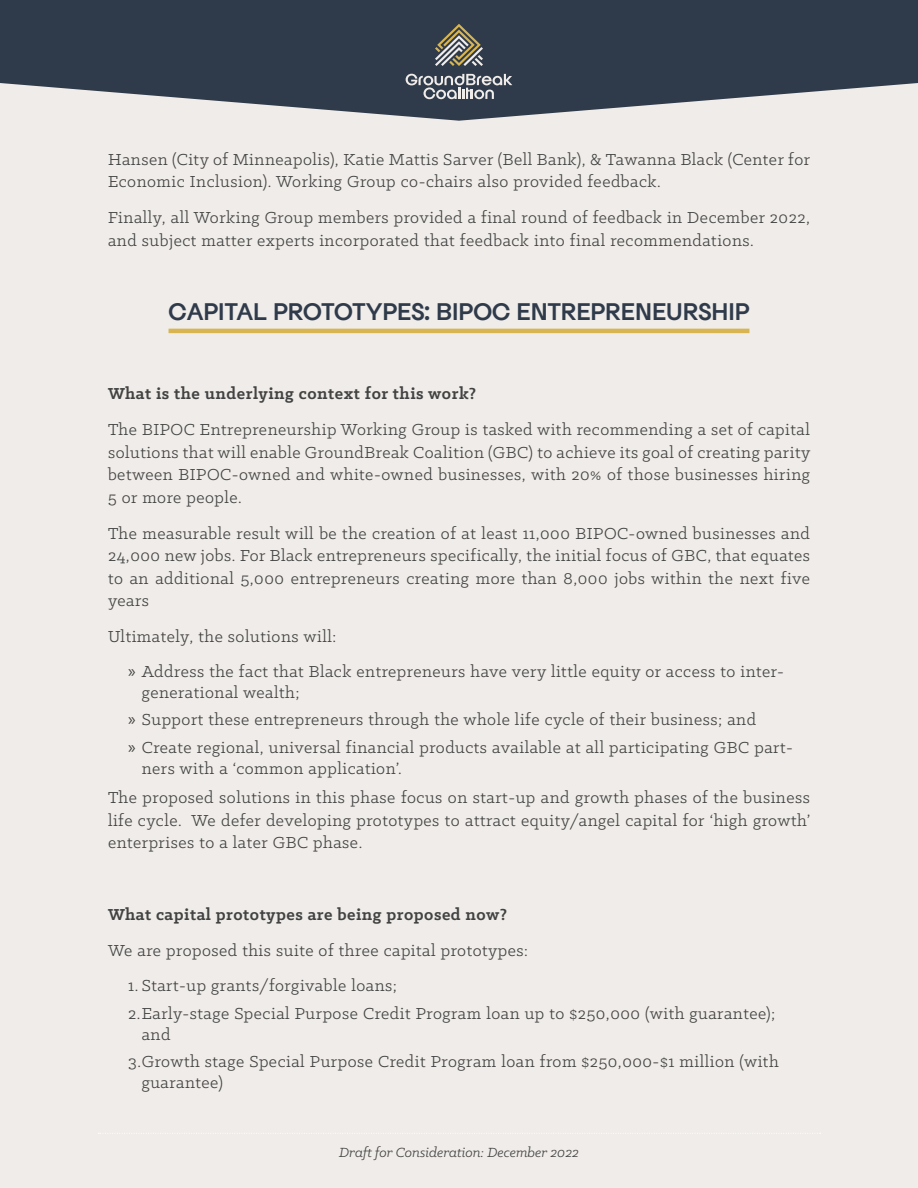
<style>
.page{position:relative;width:918px;height:1188px;background:#efece9}
.page>*{position:absolute;margin:0;border:0;box-sizing:border-box;transform-origin:0 0}
.t1{font:21px "Hanno";color:#2f3a4a}
.t2{font:18px/22.5px "Klinic Slab";letter-spacing:.03em;color:#424242}
.t3{font:700 18px "Klinic Slab";letter-spacing:.03em;color:#424242}
.t4{font:italic 15px "Klinic Slab";color:#424242}
.s1{font-family:"Myriad Pro"}
</style>
<div class="page">
<hr style="left:169px;top:329px;width:580px;height:4px;background:#d8b551">
<svg style="left:98px;top:1133px;width:723px;height:1px"></svg>
<svg style="left:0;top:0;width:918px;height:121px;fill:#2f3a4a"></svg>
<svg style="left:406px;top:74px;width:106px;height:25px"></svg>
<svg style="left:435px;top:24px;width:48px;height:42px;background:#6f6f66"></svg>
<p class="t2" style="left:108px;top:147px;width:704px">Hansen (City of Minneapolis), Katie Mattis Sarver (Bell Bank), &amp; Tawanna Black (Center for<br>Economic Inclusion). Working Group co-chairs also provided feedback.</p>
<p class="t2" style="left:108px;top:206px;width:704px">Finally, all Working Group members provided a final round of feedback in December 2022, and subject matter experts incorporated that feedback into final recommendations.</p>
<p class="t1" style="left:169px;top:303px;width:582px">CAPITAL PROTOTYPES: BIPOC ENTREPRENEURSHIP</p>
<p class="t3" style="left:108px;top:382px;width:370px">What is the underlying context for this work?</p>
<p class="t2" style="left:108px;top:418px;width:704px;text-align:justify">The BIPOC Entrepreneurship Working Group is tasked with recommending a set of capital solutions that will enable GroundBreak Coalition (GBC) to achieve its goal of creating parity between BIPOC-owned and white-owned businesses, with 20% of those businesses hiring 5 or more people.</p>
<p class="t2" style="left:108px;top:521px;width:704px;text-align:justify">The measurable result will be the creation of at least 11,000 BIPOC-owned businesses and 24,000 new jobs. For Black entrepreneurs specifically, the initial focus of GBC, that equates to an additional 5,000 entrepreneurs creating more than 8,000 jobs within the next five years</p>
<p class="t2" style="left:108px;top:625px;width:230px">Ultimately, the solutions will:</p>
<p class="t2" style="left:142px;top:660px;width:644px;line-height:21px;text-indent:-14px"><span class="s1">»</span> Address the fact that Black entrepreneurs have very little equity or access to inter&shy;generational wealth;</p>
<p class="t2" style="left:128px;top:708px;width:629px"><span class="s1">»</span> Support these entrepreneurs through the whole life cycle of their business; and</p>
<p class="t2" style="left:142px;top:737px;width:653px;line-height:21px;text-indent:-14px"><span class="s1">»</span> Create regional, universal financial products available at all participating GBC part&shy;ners with a ‘common application’.</p>
<p class="t2" style="left:108px;top:786px;width:704px;text-align:justify">The proposed solutions in this phase focus on start-up and growth phases of the business life cycle. We defer developing prototypes to attract equity/angel capital for ‘high growth’ enterprises to a later GBC phase.</p>
<p class="t3" style="left:108px;top:903px;width:400px">What capital prototypes are being proposed now?</p>
<p class="t2" style="left:108px;top:939px;width:422px">We are proposed this suite of three capital prototypes:</p>
<p class="t2" style="left:128px;top:974px;width:270px">1. Start-up grants/forgivable loans;</p>
<p class="t2" style="left:142px;top:1002px;width:635px;line-height:21px;text-indent:-14px">2.Early-stage Special Purpose Credit Program loan up to $250,000 (with guarantee); and</p>
<p class="t2" style="left:142px;top:1051px;width:638px;line-height:21px;text-indent:-14px">3.Growth stage Special Purpose Credit Program loan from $250,000-$1 million (with guarantee)</p>
<p class="t4" style="left:339px;top:1143px;width:241px">Draft for Consideration: December 2022</p>
</div>
